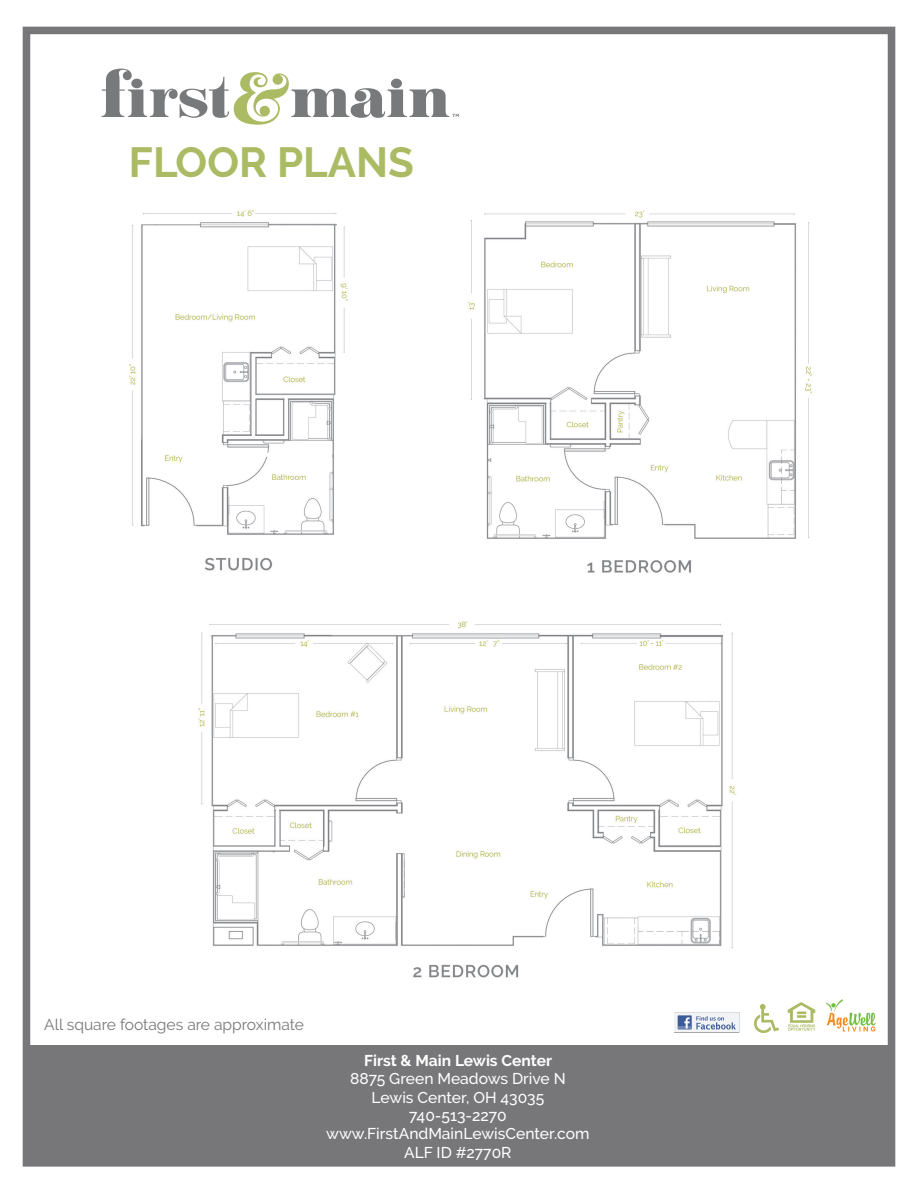
<style>
.page{position:relative;width:918px;height:1188px;background:#fff}
.page>*{position:absolute;margin:0;border:0;box-sizing:border-box;transform-origin:0 0}
.t1{font:700 42px "Raleway";color:#abbb64}
.t2{font:500 15.6px/18.5px "Raleway";color:#fff;text-align:center}
.t3{font:15.6px "Raleway";color:#77777a}
.t4{font:700 15.6px "Raleway";color:#fff}
</style>
<div class="page">
<div style="left:25px;top:1045px;width:868px;height:116px;background:#77777a"></div>
<div style="left:23px;top:27px;width:872px;height:1140px;border:8px solid #77777a"></div>
<svg style="left:826px;top:999px;width:50px;height:33px"></svg>
<img style="left:787px;top:1002px;width:29px;height:29px">
<img style="left:755px;top:1004px;width:24px;height:29px">
<svg style="left:674px;top:1012px;width:66px;height:21px"></svg>
<div style="left:675px;top:1013px;width:64px;height:19px;background:#f2f3f4"></div>
<hr style="left:675px;top:1032px;width:64px;height:1px;background:#a8a9ad">
<svg style="left:678px;top:1015px;width:14px;height:14px"></svg>
<svg style="left:679px;top:1016px;width:57px;height:14px"></svg>
<svg style="left:101px;top:68px;width:358px;height:57px"></svg>
<img style="left:129px;top:210px;width:219px;height:361px">
<img style="left:468px;top:210px;width:344px;height:363px">
<img style="left:198px;top:621px;width:538px;height:357px">
<h1 class="t1" style="left:129px;top:139px;width:286px">FLOOR PLANS</h1>
<p class="t3" style="left:44px;top:1015px;width:261px">All square footages are approximate</p>
<p class="t4" style="left:364px;top:1051px;width:189px">First &amp; Main Lewis Center</p>
<p class="t2" style="left:326px;top:1069px;width:265px">8875 Green Meadows Drive N<br>Lewis Center, OH 43035<br>740-513-2270 www.FirstAndMainLewisCenter.com<br>ALF ID #2770R</p>
</div>
